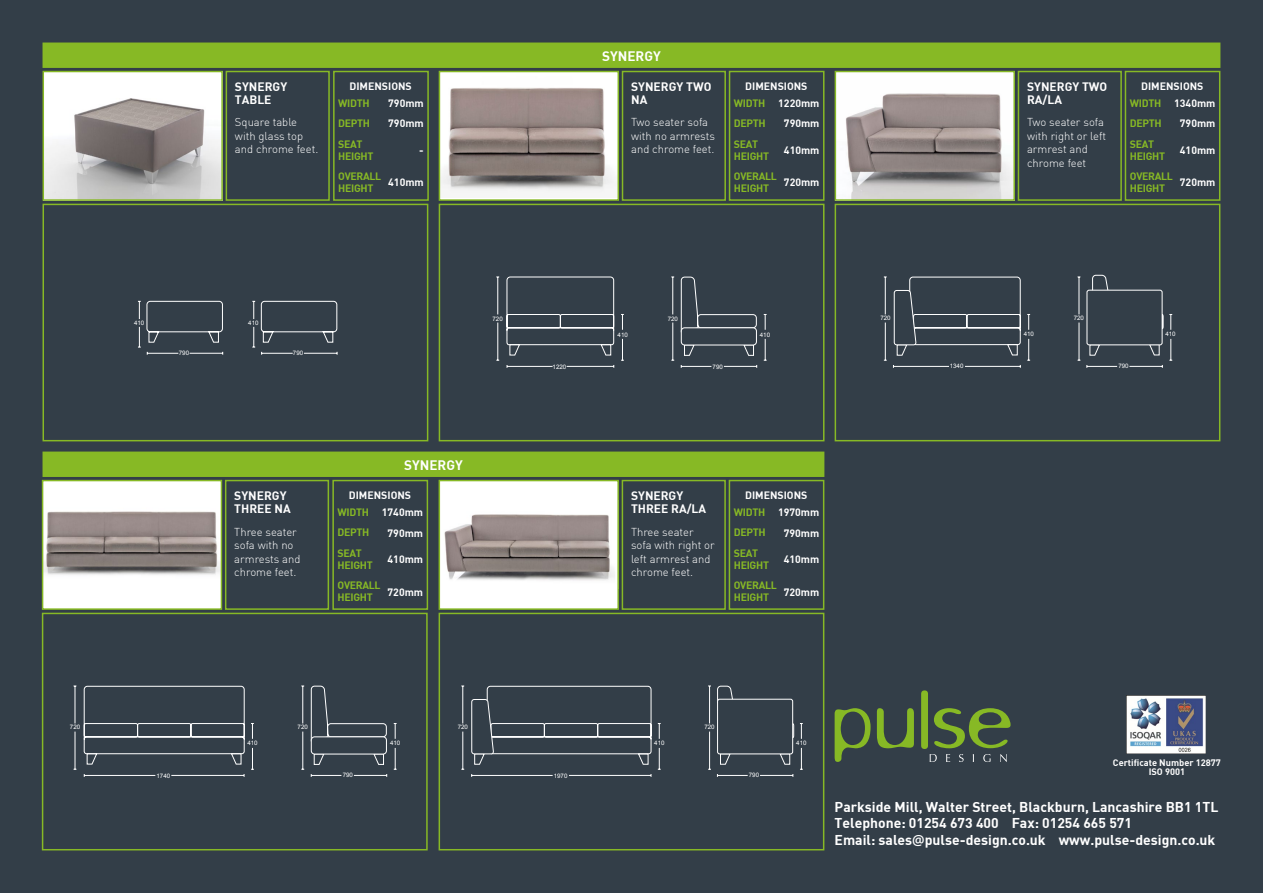
<style>
.page{position:relative;width:1263px;height:893px;background:#333e48}
.page>*{position:absolute;margin:0;border:0;box-sizing:border-box;transform-origin:0 0}
.t1{font:13.95px/16.8px "DIN Bold";color:#fff}
.t2{font:13.5px "DIN Bold";color:#fff}
.t3{font:12px/13.5px "DIN Bold";color:#fff}
.t4{font:300 11.25px/13.5px "DIN";color:#fff}
.t5{font:10.5px/20.5px "DIN Bold";letter-spacing:-.03em;color:#87b925;text-align:justify}
.t6{font:10.5px/20.5px "DIN Bold";color:#fff;text-align:center}
.t7{font:9.3px/9.3px "DIN Bold";color:#fff;text-align:center}
.t8{font:6.15px "Arial";color:#fff}
.s1{font-family:"Open Sans";font-weight:600}
</style>
<div class="page">
<div style="left:43px;top:452px;width:781px;height:25px;background:#87b925"></div>
<img style="left:1126px;top:695px;width:79px;height:59px">
<div style="left:43px;top:481px;width:178px;height:128px;background:#fff"></div>
<img style="left:45px;top:511px;width:174px;height:64px">
<div style="left:42px;top:480px;width:180px;height:130px;border:2px solid #87b925"></div>
<div style="left:439px;top:481px;width:179px;height:128px;background:#fff"></div>
<img style="left:444px;top:514px;width:171px;height:67px">
<div style="left:439px;top:480px;width:180px;height:130px;border:2px solid #87b925"></div>
<div style="left:225px;top:480px;width:104px;height:130px;border:2px solid #87b925"></div>
<div style="left:622px;top:480px;width:104px;height:130px;border:2px solid #87b925"></div>
<div style="left:43px;top:43px;width:1177px;height:25px;background:#87b925"></div>
<div style="left:42px;top:613px;width:386px;height:237px;border:2px solid #87b925"></div>
<div style="left:439px;top:613px;width:385px;height:237px;border:2px solid #87b925"></div>
<svg style="left:461px;top:686px;width:342px;height:91px"></svg>
<hr style="left:75px;top:732px;width:1px;height:37px;background:#fff">
<hr style="left:75px;top:686px;width:1px;height:37px;background:#fff">
<svg style="left:84px;top:686px;width:313px;height:91px"></svg>
<div style="left:332px;top:480px;width:96px;height:130px;border:2px solid #87b925"></div>
<div style="left:729px;top:480px;width:95px;height:130px;border:2px solid #87b925"></div>
<img style="left:838px;top:74px;width:174px;height:124px">
<div style="left:835px;top:71px;width:180px;height:130px;border:2px solid #87b925"></div>
<div style="left:1018px;top:71px;width:104px;height:130px;border:2px solid #87b925"></div>
<div style="left:835px;top:204px;width:385px;height:237px;border:2px solid #87b925"></div>
<svg style="left:1169px;top:314px;width:3px;height:16px"></svg>
<svg style="left:1169px;top:339px;width:3px;height:22px"></svg>
<div style="left:1125px;top:71px;width:95px;height:130px;border:2px solid #87b925"></div>
<svg style="left:883px;top:275px;width:280px;height:93px"></svg>
<img style="left:46px;top:74px;width:174px;height:124px">
<div style="left:43px;top:71px;width:180px;height:130px;border:2px solid #87b925"></div>
<div style="left:226px;top:71px;width:104px;height:130px;border:2px solid #87b925"></div>
<div style="left:43px;top:204px;width:385px;height:237px;border:2px solid #87b925"></div>
<svg style="left:138px;top:327px;width:3px;height:21px"></svg>
<svg style="left:138px;top:301px;width:3px;height:18px"></svg>
<svg style="left:147px;top:301px;width:190px;height:54px"></svg>
<div style="left:333px;top:71px;width:96px;height:130px;border:2px solid #87b925"></div>
<div style="left:439px;top:72px;width:179px;height:128px;background:#fff"></div>
<img style="left:442px;top:88px;width:174px;height:104px">
<div style="left:439px;top:71px;width:180px;height:130px;border:2px solid #87b925"></div>
<div style="left:622px;top:71px;width:104px;height:130px;border:2px solid #87b925"></div>
<div style="left:439px;top:204px;width:385px;height:237px;border:2px solid #87b925"></div>
<hr style="left:497px;top:323px;width:1px;height:37px;background:#fff">
<hr style="left:497px;top:277px;width:1px;height:37px;background:#fff">
<svg style="left:507px;top:277px;width:260px;height:91px"></svg>
<div style="left:729px;top:71px;width:95px;height:130px;border:2px solid #87b925"></div>
<svg style="left:930px;top:754px;width:7px;height:8px"></svg>
<svg style="left:946px;top:754px;width:4px;height:8px"></svg>
<svg style="left:959px;top:754px;width:4px;height:8px"></svg>
<svg style="left:983px;top:754px;width:7px;height:8px"></svg>
<svg style="left:1000px;top:754px;width:7px;height:8px"></svg>
<svg style="left:835px;top:708px;width:35px;height:54px"></svg>
<svg style="left:877px;top:708px;width:37px;height:40px"></svg>
<svg style="left:934px;top:708px;width:77px;height:40px"></svg>
<div style="left:921px;top:690px;width:7px;height:59px;background:#87b925;border-radius:3px"></div>
<p class="t2" style="left:602px;top:47px;width:60px">SYNERGY</p>
<p class="t3" style="left:235px;top:79px;width:54px">SYNERGY<br>TABLE</p>
<p class="t4" style="left:235px;top:116px;width:85px">Square table with glass top and chrome feet.</p>
<p class="t6" style="left:349px;top:76px;width:64px">DIMENSIONS</p>
<p class="t5" style="left:338px;top:92px;width:33px">WIDTH DEPTH SEAT</p>
<p class="t5" style="left:338px;top:145px;width:44px">HEIGHT<br>OVERALL</p>
<p class="t5" style="left:338px;top:178px;width:37px">HEIGHT</p>
<p class="t6" style="left:388px;top:92px;width:37px;text-align:left">790mm<br>790mm</p>
<p class="t6" style="left:419px;top:139px;width:6px">-</p>
<p class="t6" style="left:388px;top:172px;width:37px">410mm</p>
<p class="t3" style="left:631px;top:79px;width:82px">SYNERGY TWO<br>NA</p>
<p class="t4" style="left:631px;top:116px;width:85px">Two seater sofa with no armrests and chrome feet.</p>
<p class="t6" style="left:745px;top:76px;width:64px">DIMENSIONS</p>
<p class="t5" style="left:734px;top:92px;width:33px">WIDTH DEPTH SEAT</p>
<p class="t5" style="left:734px;top:145px;width:44px">HEIGHT<br>OVERALL</p>
<p class="t5" style="left:734px;top:178px;width:37px">HEIGHT</p>
<p class="t6" style="left:778px;top:92px;width:43px">1220mm<br>790mm</p>
<p class="t6" style="left:784px;top:139px;width:37px">410mm</p>
<p class="t6" style="left:784px;top:172px;width:37px">720mm</p>
<p class="t3" style="left:1027px;top:79px;width:82px">SYNERGY TWO<br>RA/LA</p>
<p class="t4" style="left:1027px;top:116px;width:81px">Two seater sofa with right or left armrest and chrome feet</p>
<p class="t6" style="left:1141px;top:76px;width:64px">DIMENSIONS</p>
<p class="t5" style="left:1130px;top:92px;width:33px">WIDTH DEPTH SEAT</p>
<p class="t5" style="left:1130px;top:145px;width:44px">HEIGHT<br>OVERALL</p>
<p class="t5" style="left:1130px;top:178px;width:37px">HEIGHT</p>
<p class="t6" style="left:1174px;top:92px;width:43px">1340mm<br>790mm</p>
<p class="t6" style="left:1180px;top:139px;width:37px">410mm</p>
<p class="t6" style="left:1180px;top:172px;width:37px">720mm</p>
<p class="t8" style="left:134px;top:319px;width:12px">410</p>
<p class="t8" style="left:248px;top:319px;width:12px">410</p>
<p class="t8" style="left:492px;top:315px;width:12px">720</p>
<p class="t8" style="left:668px;top:315px;width:12px">720</p>
<p class="t8" style="left:880px;top:314px;width:12px">720</p>
<p class="t8" style="left:1074px;top:314px;width:12px">720</p>
<p class="t8" style="left:179px;top:349px;width:12px">790</p>
<p class="t8" style="left:293px;top:349px;width:12px">790</p>
<p class="t8" style="left:553px;top:362px;width:15px">1220</p>
<p class="t8" style="left:617px;top:330px;width:12px">410</p>
<p class="t8" style="left:760px;top:330px;width:12px">410</p>
<p class="t8" style="left:713px;top:362px;width:12px">790</p>
<p class="t8" style="left:950px;top:362px;width:15px">1340</p>
<p class="t8" style="left:1024px;top:330px;width:12px">410</p>
<p class="t8" style="left:1165px;top:330px;width:12px">410</p>
<p class="t8" style="left:1118px;top:362px;width:12px">790</p>
<p class="t2" style="left:404px;top:456px;width:60px">SYNERGY</p>
<p class="t3" style="left:234px;top:488px;width:58px">SYNERGY<br>THREE NA</p>
<p class="t4" style="left:234px;top:525px;width:68px">Three seater sofa with no armrests and chrome feet.</p>
<p class="t6" style="left:349px;top:485px;width:64px">DIMENSIONS</p>
<p class="t5" style="left:338px;top:501px;width:33px">WIDTH DEPTH SEAT</p>
<p class="t5" style="left:338px;top:554px;width:44px">HEIGHT<br>OVERALL</p>
<p class="t5" style="left:338px;top:587px;width:37px">HEIGHT</p>
<p class="t6" style="left:382px;top:501px;width:43px">1740mm<br>790mm</p>
<p class="t6" style="left:388px;top:548px;width:37px">410mm</p>
<p class="t6" style="left:388px;top:581px;width:37px">720mm</p>
<p class="t3" style="left:631px;top:488px;width:77px">SYNERGY<br>THREE RA/LA</p>
<p class="t4" style="left:631px;top:525px;width:85px">Three seater sofa with right or left armrest and chrome feet.</p>
<p class="t6" style="left:745px;top:485px;width:64px">DIMENSIONS</p>
<p class="t5" style="left:734px;top:501px;width:33px">WIDTH DEPTH SEAT</p>
<p class="t5" style="left:734px;top:554px;width:44px">HEIGHT<br>OVERALL</p>
<p class="t5" style="left:734px;top:587px;width:37px">HEIGHT</p>
<p class="t6" style="left:778px;top:501px;width:43px">1970mm<br>790mm</p>
<p class="t6" style="left:784px;top:548px;width:37px">410mm</p>
<p class="t6" style="left:784px;top:581px;width:37px">720mm</p>
<p class="t8" style="left:298px;top:723px;width:12px">720</p>
<p class="t8" style="left:704px;top:723px;width:12px">720</p>
<p class="t8" style="left:70px;top:723px;width:12px">720</p>
<p class="t8" style="left:458px;top:723px;width:12px">720</p>
<p class="t8" style="left:247px;top:739px;width:12px">410</p>
<p class="t8" style="left:390px;top:739px;width:12px">410</p>
<p class="t8" style="left:654px;top:739px;width:12px">410</p>
<p class="t8" style="left:796px;top:739px;width:12px">410</p>
<p class="t8" style="left:343px;top:771px;width:12px">790</p>
<p class="t8" style="left:749px;top:771px;width:12px">790</p>
<p class="t8" style="left:156px;top:771px;width:15px">1740</p>
<p class="t8" style="left:554px;top:771px;width:15px">1970</p>
<p class="t7" style="left:1113px;top:757px;width:109px">Certificate Number 12877<br>ISO 9001</p>
<p class="t1" style="left:835px;top:798px;width:385px">Parkside Mill, Walter Street, Blackburn, Lancashire BB1 1TL<br>Telephone: 01254 673 400 Fax: 01254 665 571<br>Email: sales<span class="s1">@</span>pulse-design.co.uk www.pulse-design.co.uk</p>
</div>
